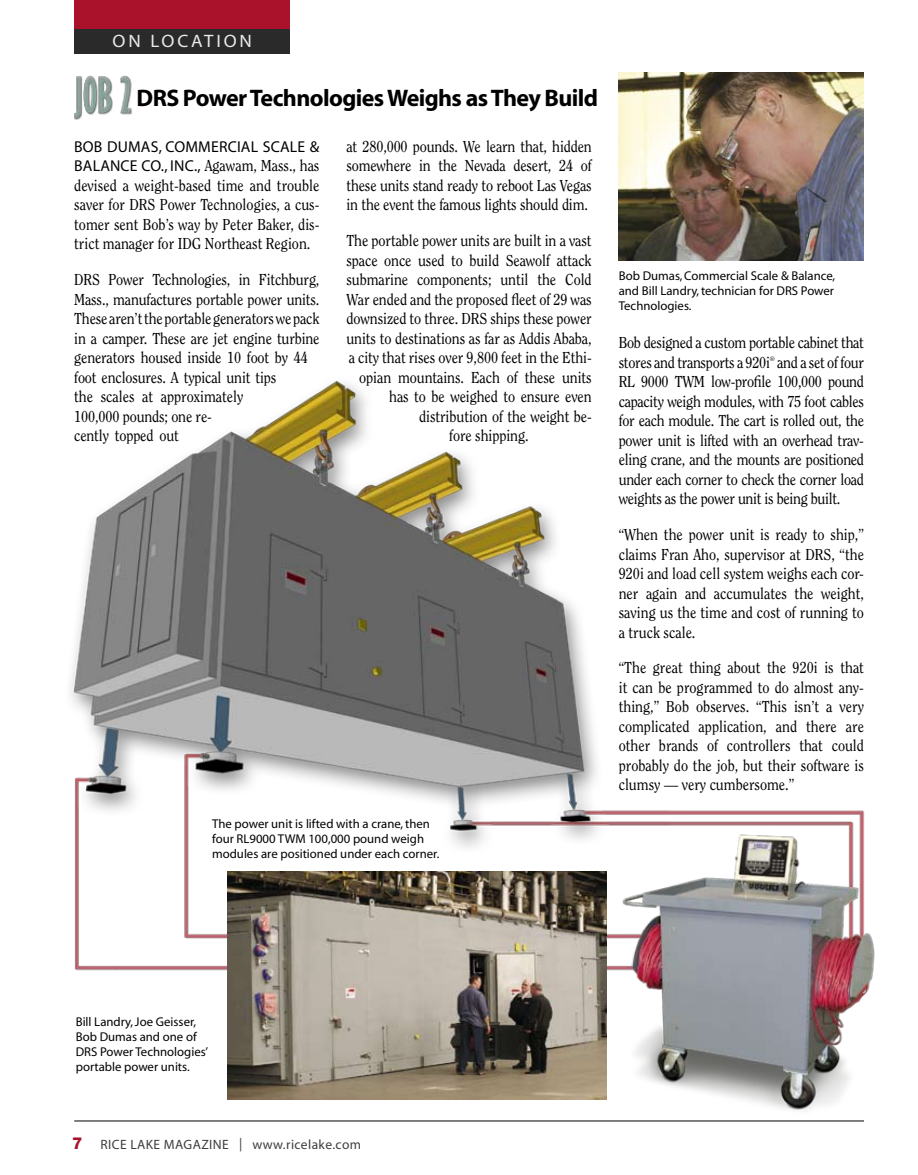
<style>
.page{position:relative;width:918px;height:1175px;background:#fff}
.page>*{position:absolute;margin:0;border:0;box-sizing:border-box;transform-origin:0 0}
.t1{font:700 24px "Myriad";letter-spacing:-.025em;color:#000}
.t2{font:18px "Myriad";letter-spacing:.15em;color:#eaeaea;scale:1.05 1}
.t3{font:15.75px/19.5px "Clearface Std";letter-spacing:-.005em;color:#000;text-align:justify;scale:.9 1}
.t4{font:15.75px "Myriad";letter-spacing:.01em;color:#000}
.t5{font:13.5px "Myriad";letter-spacing:.03em;color:#3e3e3e}
.t6{font:12.75px/15px "Myriad";color:#000}
.t7{font:6.3px "Clearface Std";color:#000}
.s1{font-family:"Myriad"}
.s2{font-family:"Helvetica Neue LT Std";font-weight:800;font-size:16.5px;color:#a9122a}
</style>
<div class="page">
<div style="left:74px;top:0;width:216px;height:29px;background:#a9122a"></div>
<div style="left:74px;top:29px;width:216px;height:25px;background:#2a2a2a"></div>
<img style="left:70px;top:381px;width:805px;height:741px">
<img style="left:227px;top:871px;width:379px;height:228px">
<img style="left:619px;top:72px;width:245px;height:189px">
<img style="left:74px;top:75px;width:58px;height:45px">
<p class="t2" style="left:113px;top:32px;width:132px">on location</p>
<h1 class="t1" style="left:137px;top:85px;width:463px">DRS Power Technologies Weighs as They Build</h1>
<p class="t4" style="left:74px;top:139px;width:65px">Bob Dumas</p>
<p class="t4" style="left:159px;top:139px;width:69px">, Commercia</p>
<p class="t4" style="left:251px;top:139px;width:70px">l Scale &amp;</p>
<p class="t4" style="left:74px;top:158px;width:37px">Balanc</p>
<p class="t3" style="left:74px;top:156px;width:274px;text-indent:56px"><span class="s1">e Co., Inc .,</span> Agawam, Mass., has devised a weight-based time and trouble saver for DRS Power Technologies, a cus&shy;tomer sent Bob’s way by Peter Baker, dis&shy;trict manager for IDG Northeast Region.</p>
<p class="t3" style="left:74px;top:270px;width:274px;text-align:left">DRS Power Technologies, in Fitchburg, Mass., manufactures portable power units.<br>These aren’t the portable generators we pack in a camper. These are jet engine turbine generators housed inside 10 foot by 44 foot enclosures. A typical unit tips<br>the scales at approximately<br>100,000 pounds; one re-<br>cently topped out</p>
<p class="t3" style="left:346px;top:137px;width:274px">at 280,000 pounds. We learn that, hidden somewhere in the Nevada desert, 24 of these units stand ready to reboot Las Vegas in the event the famous lights should dim.</p>
<p class="t3" style="left:346px;top:231px;width:274px">The portable power units are built in a vast</p>
<p class="t3" style="left:346px;top:250px;width:274px">space once used to build Seawolf attack</p>
<p class="t3" style="left:346px;top:270px;width:274px">submarine components; until the Cold</p>
<p class="t3" style="left:346px;top:289px;width:274px">War ended and the proposed fleet of 29 was</p>
<p class="t3" style="left:346px;top:309px;width:274px">downsized to three. DRS ships these power</p>
<p class="t3" style="left:346px;top:328px;width:274px">units to destinations as far as Addis Ababa,</p>
<p class="t3" style="left:349px;top:348px;width:272px">a city that rises over 9,800 feet in the Ethi-</p>
<p class="t3" style="left:359px;top:367px;width:260px">opian mountains. Each of these units</p>
<p class="t3" style="left:389px;top:387px;width:227px">has to be weighed to ensure even</p>
<p class="t3" style="left:419px;top:406px;width:193px">distribution of the weight be-</p>
<p class="t3" style="left:449px;top:426px;width:90px">fore shipping.</p>
<p class="t6" style="left:212px;top:816px;width:229px">The power unit is lifted with a crane, then four RL9000 TWM 100,000 pound weigh modules are positioned under each corner.</p>
<p class="t6" style="left:619px;top:268px;width:218px;text-align:justify">Bob Dumas, Commercial Scale &amp; Balance, and Bill Landry, technician for DRS Power Technologies.</p>
<p class="t3" style="left:619px;top:333px;width:274px">Bob designed a custom portable cabinet that stores and transports a 920i</p>
<p class="t3" style="left:619px;top:352px;width:274px;text-indent:159px">and a set of four RL 9000 TWM low-profile 100,000 pound capacity weigh modules, with 75 foot cables for each module. The cart is rolled out, the power unit is lifted with an overhead trav&shy;eling crane, and the mounts are positioned under each corner to check the corner load weights as the power unit is being built.</p>
<p class="t3" style="left:619px;top:525px;width:274px">“When the power unit is ready to ship,” claims Fran Aho, supervisor at DRS, “the 920i and load cell system weighs each cor&shy;ner again and accumulates the weight, saving us the time and cost of running to a truck scale.</p>
<p class="t3" style="left:619px;top:658px;width:274px">“The great thing about the 920i is that it can be programmed to do almost any&shy;thing,” Bob observes. “This isn’t a very complicated application, and there are other brands of controllers that could probably do the job, but their software is clumsy — very cumbersome.”</p>
<p class="t7" style="left:770px;top:355px;width:7px">®</p>
<p class="t6" style="left:76px;top:1015px;width:134px">Bill Landry, Joe Geisser,<br>Bob Dumas and one of<br>DRS Power Technologies’ portable power units.</p>
<p class="t5" style="left:72px;top:1137px;width:291px"><span class="s2">7</span> RICE LAKE MAGAZINE | www.ricelake.com</p>
</div>
